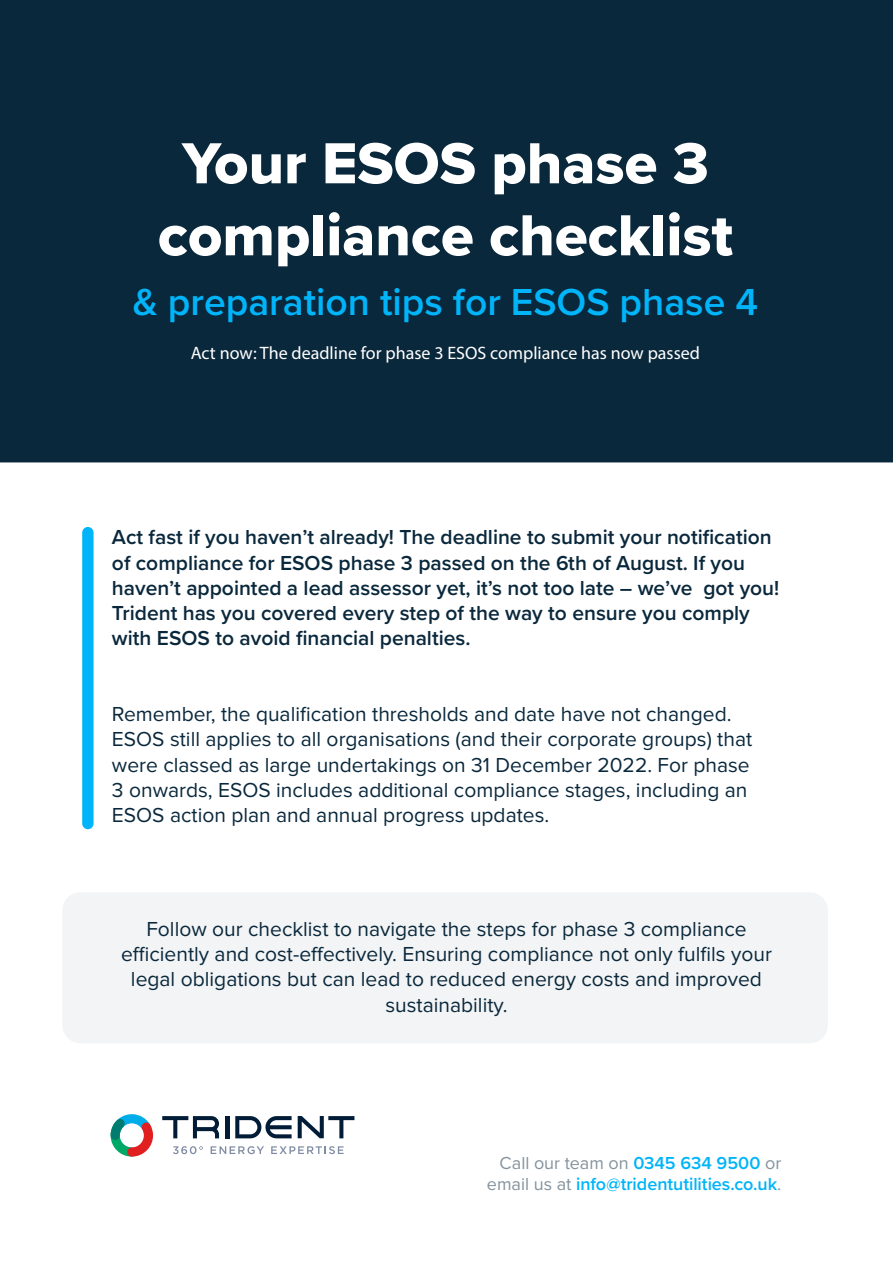
<style>
.page{position:relative;width:893px;height:1263px;background:#fff}
.page>*{position:absolute;margin:0;border:0;box-sizing:border-box;transform-origin:0 0}
.t1{font:60px/72px "Proxima Nova Extrabld";color:#fff;text-align:center}
.t2{font:600 39px "Proxima Nova";color:#00b4fa}
.t3{font:21px/25.2px "Proxima Nova";color:#0a283c}
.t4{font:600 21px/25.2px "Proxima Nova";color:#0a283c}
.t5{font:600 18px/21.6px "Proxima Nova";letter-spacing:-.005em;color:#00b4fa;text-align:right}
.t6{font:18px "Myriad Pro";color:#fff}
.s1{font-weight:400;color:#85939e}
</style>
<div class="page">
<div style="left:0;top:0;width:893px;height:462px;background:#0a283c"></div>
<svg style="left:110px;top:1114px;width:244px;height:43px"></svg>
<div style="left:62px;top:892px;width:766px;height:151px;background:#f3f4f5;border-radius:18px"></div>
<div style="left:82px;top:527px;width:12px;height:302px;background:#00b4fa;border-radius:6px"></div>
<h1 class="t1" style="left:158px;top:126px;width:577px">Your ESOS phase 3 compliance checklist</h1>
<h2 class="t2" style="left:133px;top:273px;width:627px">&amp; preparation tips for ESOS phase 4</h2>
<p class="t6" style="left:191px;top:342px;width:511px">Act now: The deadline for phase 3 ESOS compliance has now passed</p>
<p class="t4" style="left:112px;top:524px;width:669px">Act fast if you haven’t already! The deadline to submit your notification of compliance for ESOS phase 3 passed on the 6th of August. If you haven’t appointed a lead assessor yet, it’s not too late – we’ve got you!<br>Trident has you covered every step of the way to ensure you comply with ESOS to avoid financial penalties.</p>
<p class="t3" style="left:112px;top:702px;width:642px">Remember, the qualification thresholds and date have not changed.<br>ESOS still applies to all organisations (and their corporate groups) that were classed as large undertakings on 31 December 2022. For phase 3 onwards, ESOS includes additional compliance stages, including an ESOS action plan and annual progress updates.</p>
<p class="t3" style="left:121px;top:917px;width:652px;text-align:center">Follow our checklist to navigate the steps for phase 3 compliance efficiently and cost-effectively. Ensuring compliance not only fulfils your legal obligations but can lead to reduced energy costs and improved sustainability.</p>
<p class="t5" style="left:487px;top:1151px;width:296px"><span class="s1">Call our team on</span> 0345 634 9500 <span class="s1">or email us at</span> info@tridentutilities.co.uk<span class="s1">.</span></p>
</div>
